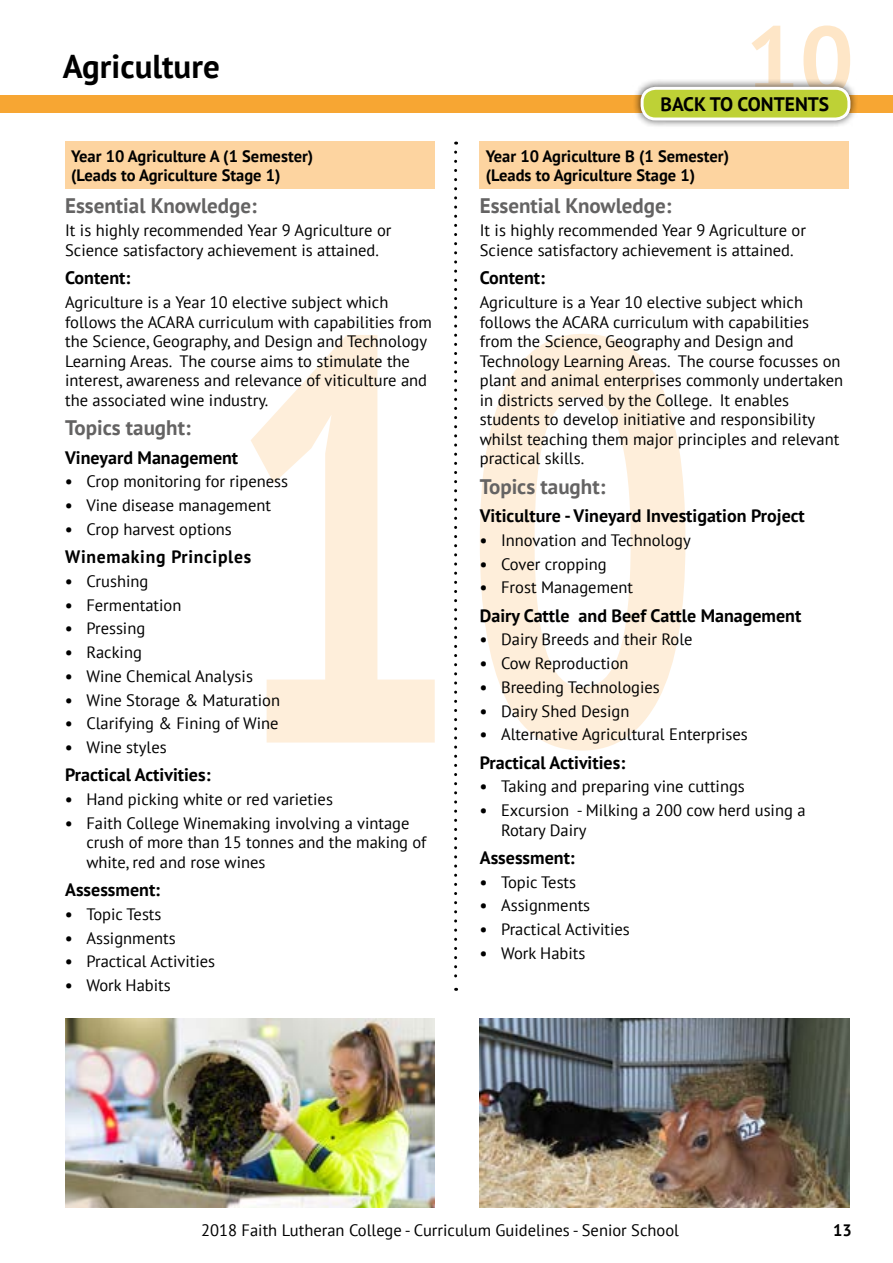
<style>
.page{position:relative;width:893px;height:1263px;background:#fff}
.page>*{position:absolute;margin:0;border:0;box-sizing:border-box;transform-origin:0 0}
.t1{font:700 33px "PT Sans";color:#000}
.t2{font:700 21px "PT Sans";color:#646363}
.t3{font:700 19.5px "PT Sans";color:#000}
.t4{font:700 18px "PT Sans";color:#000}
.t5{font:700 18px "PT Sans";letter-spacing:.04em;color:#000}
.t6{font:16.5px/19.5px "PT Sans";color:#000}
.t7{font:700 16.5px/19.5px "PT Sans";color:#000}
.s1{font-weight:700}
</style>
<div class="page">
<svg style="left:751px;top:26px;width:99px;height:53px"></svg>
<div style="left:0;top:96px;width:893px;height:17px;background:#f7a633"></div>
<svg style="left:251px;top:334px;width:434px;height:416px"></svg>
<div style="left:65px;top:142px;width:369px;height:47px;background:#fdd4a0"></div>
<div style="left:480px;top:142px;width:369px;height:47px;background:#fdd4a0"></div>
<img style="left:480px;top:1018px;width:369px;height:190px">
<img style="left:65px;top:1018px;width:369px;height:190px">
<svg style="left:454px;top:152px;width:3px;height:839px"></svg>
<div style="left:633px;top:79px;width:226px;height:49px;background:#000;opacity:.75"></div>
<div style="left:642px;top:88px;width:207px;height:31px;background:#bed136;border-radius:13px"></div>
<div style="left:641px;top:87px;width:209px;height:34px;border:3px solid #fff;border-radius:13px"></div>
<h1 class="t1" style="left:63px;top:44px;width:158px">Agriculture</h1>
<p class="t7" style="left:71px;top:146px;width:244px">Year 10 Agriculture A (1 Semester) (Leads to Agriculture Stage 1)</p>
<p class="t2" style="left:65px;top:192px;width:193px">Essential Knowledge:</p>
<p class="t6" style="left:65px;top:221px;width:328px">It is highly recommended Year 9 Agriculture or<br>Science satisfactory achievement is attained.</p>
<p class="t4" style="left:65px;top:266px;width:67px">Content:</p>
<p class="t6" style="left:65px;top:292px;width:368px">Agriculture is a Year 10 elective subject which follows the ACARA curriculum with capabilities from the Science, Geography, and Design and Technology Learning Areas. The course aims to stimulate the interest, awareness and relevance of viticulture and the associated wine industry.</p>
<p class="t2" style="left:65px;top:414px;width:127px">Topics taught:</p>
<p class="t4" style="left:65px;top:445px;width:175px">Vineyard Management</p>
<p class="t6" style="left:65px;top:471px;width:225px"><span class="s1">•</span> Crop monitoring for ripeness</p>
<p class="t6" style="left:65px;top:495px;width:207px"><span class="s1">•</span> Vine disease management</p>
<p class="t6" style="left:65px;top:519px;width:168px"><span class="s1">•</span> Crop harvest options</p>
<p class="t5" style="left:65px;top:545px;width:188px">Winemaking Principles</p>
<p class="t6" style="left:65px;top:571px;width:85px"><span class="s1">•</span> Crushing</p>
<p class="t6" style="left:65px;top:595px;width:118px"><span class="s1">•</span> Fermentation</p>
<p class="t6" style="left:65px;top:618px;width:82px"><span class="s1">•</span> Pressing</p>
<p class="t6" style="left:65px;top:642px;width:78px"><span class="s1">•</span> Racking</p>
<p class="t6" style="left:65px;top:666px;width:189px"><span class="s1">•</span> Wine Chemical Analysis</p>
<p class="t6" style="left:65px;top:690px;width:216px"><span class="s1">•</span> Wine Storage &amp; Maturation</p>
<p class="t6" style="left:65px;top:713px;width:215px"><span class="s1">•</span> Clarifying &amp; Fining of Wine</p>
<p class="t6" style="left:65px;top:737px;width:103px"><span class="s1">•</span> Wine styles</p>
<p class="t4" style="left:65px;top:763px;width:147px">Practical Activities:</p>
<p class="t6" style="left:65px;top:789px;width:269px"><span class="s1">•</span> Hand picking white or red varieties</p>
<p class="t6" style="left:86px;top:813px;width:341px;text-indent:-21px"><span class="s1">•</span> Faith College Winemaking involving a vintage crush of more than 15 tonnes and the making of white, red and rose wines</p>
<p class="t4" style="left:65px;top:878px;width:96px">Assessment:</p>
<p class="t6" style="left:65px;top:904px;width:98px"><span class="s1">•</span> Topic Tests</p>
<p class="t6" style="left:65px;top:928px;width:112px"><span class="s1">•</span> Assignments</p>
<p class="t6" style="left:65px;top:951px;width:152px"><span class="s1">•</span> Practical Activities</p>
<p class="t6" style="left:65px;top:975px;width:107px"><span class="s1">•</span> Work Habits</p>
<p class="t3" style="left:660px;top:91px;width:170px">BACK TO CONTENTS</p>
<p class="t7" style="left:486px;top:146px;width:245px">Year 10 Agriculture B (1 Semester) (Leads to Agriculture Stage 1)</p>
<p class="t2" style="left:480px;top:192px;width:193px">Essential Knowledge:</p>
<p class="t6" style="left:480px;top:221px;width:328px">It is highly recommended Year 9 Agriculture or<br>Science satisfactory achievement is attained.</p>
<p class="t4" style="left:480px;top:266px;width:67px">Content:</p>
<p class="t6" style="left:480px;top:292px;width:365px">Agriculture is a Year 10 elective subject which follows the ACARA curriculum with capabilities from the Science, Geography and Design and Technology Learning Areas. The course focusses on plant and animal enterprises commonly undertaken in districts served by the College. It enables students to develop initiative and responsibility whilst teaching them major principles and relevant practical skills.</p>
<p class="t2" style="left:480px;top:473px;width:127px">Topics taught:</p>
<p class="t4" style="left:480px;top:504px;width:327px">Viticulture - Vineyard Investigation Project</p>
<p class="t6" style="left:480px;top:530px;width:212px"><span class="s1">•</span> Innovation and Technology</p>
<p class="t6" style="left:480px;top:554px;width:128px"><span class="s1">•</span> Cover cropping</p>
<p class="t6" style="left:480px;top:577px;width:155px"><span class="s1">•</span> Frost Management</p>
<p class="t4" style="left:480px;top:603px;width:323px">Dairy Cattle and Beef Cattle Management</p>
<p class="t6" style="left:480px;top:629px;width:214px"><span class="s1">•</span> Dairy Breeds and their Role</p>
<p class="t6" style="left:480px;top:653px;width:150px"><span class="s1">•</span> Cow Reproduction</p>
<p class="t6" style="left:480px;top:677px;width:182px"><span class="s1">•</span> Breeding Technologies</p>
<p class="t6" style="left:480px;top:701px;width:151px"><span class="s1">•</span> Dairy Shed Design</p>
<p class="t6" style="left:480px;top:724px;width:269px"><span class="s1">•</span> Alternative Agricultural Enterprises</p>
<p class="t4" style="left:480px;top:750px;width:147px">Practical Activities:</p>
<p class="t6" style="left:480px;top:776px;width:267px"><span class="s1">•</span> Taking and preparing vine cuttings</p>
<p class="t6" style="left:501px;top:800px;width:306px;text-indent:-21px"><span class="s1">•</span> Excursion - Milking a 200 cow herd using a<br>Rotary Dairy</p>
<p class="t4" style="left:480px;top:846px;width:96px">Assessment:</p>
<p class="t6" style="left:480px;top:872px;width:98px"><span class="s1">•</span> Topic Tests</p>
<p class="t6" style="left:480px;top:895px;width:112px"><span class="s1">•</span> Assignments</p>
<p class="t6" style="left:480px;top:919px;width:152px"><span class="s1">•</span> Practical Activities</p>
<p class="t6" style="left:480px;top:943px;width:107px"><span class="s1">•</span> Work Habits</p>
<p class="t6" style="left:201px;top:1220px;width:479px">2018 Faith Lutheran College - Curriculum Guidelines - Senior School</p>
<p class="t7" style="left:833px;top:1220px;width:20px">13</p>
</div>
